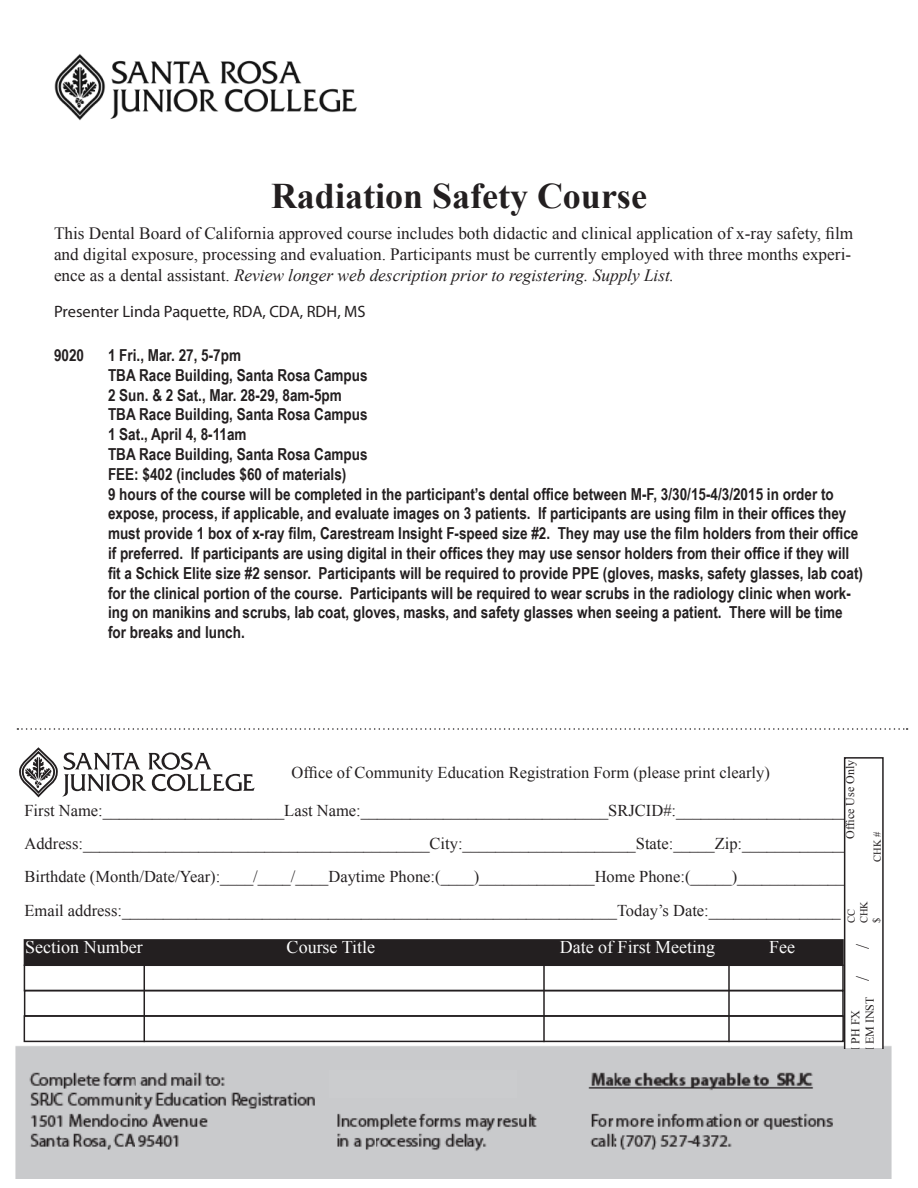
<style>
.page{position:relative;width:918px;height:1188px;background:#fff}
.page>*{position:absolute;margin:0;border:0;box-sizing:border-box;transform-origin:0 0}
.t1{font:600 45px "Avant Garde";color:#231f20}
.class_title{font:700 36px "Times New Roman";color:#231f20}
.t2{font:18px "Times New Roman";color:#fcfcfc}
.t3{font:18px "Times New Roman";color:#231f20}
.class_desc{font:17.25px/20.7px "Times New Roman";color:#231f20}
.class_details_2{font:700 16.5px/19.8px "Arial Narrow";color:#231f20}
.t4{font:16.5px/33.3px "Times New Roman";color:#231f20}
.class_presenter{font:16.5px "Myriad Pro";color:#231f20}
.class_details{font:700 16.5px "Arial Narrow";color:#231f20}
.t5{font:12px/14.4px "Times New Roman";color:#231f20}
.t6{font:10.5px/12.6px "Times New Roman";color:#231f20}
.s1{font-style:italic}
</style>
<div class="page">
<img style="left:54px;top:54px;width:303px;height:66px">
<svg style="left:17px;top:728px;width:891px;height:2px"></svg>
<img style="left:15px;top:1043px;width:877px;height:136px">
<div style="left:24px;top:940px;width:819px;height:25px;background:#231f20"></div>
<div style="left:24px;top:939px;width:820px;height:27px;border:2px solid #231f20"></div>
<div style="left:24px;top:965px;width:820px;height:26px;border:2px solid #231f20"></div>
<div style="left:24px;top:990px;width:820px;height:27px;border:2px solid #231f20"></div>
<hr style="left:543px;top:965px;width:2px;height:77px;background:#231f20">
<hr style="left:728px;top:965px;width:2px;height:77px;background:#231f20">
<hr style="left:144px;top:965px;width:1px;height:77px;background:#231f20">
<div style="left:24px;top:1015px;width:820px;height:27px;border:2px solid #231f20"></div>
<svg style="left:19px;top:747px;width:236px;height:51px"></svg>
<svg style="left:844px;top:757px;width:40px;height:291px"></svg>
<div style="left:329px;top:1070px;width:188px;height:27px;background:#cbccce"></div>
<p class="class_title" style="left:271px;top:171px;width:377px">Radiation Safety Course</p>
<p class="class_desc" style="left:54px;top:223px;width:801px">This Dental Board of California approved course includes both didactic and clinical application of x-ray safety, film and digital exposure, processing and evaluation. Participants must be currently employed with three months experi&shy;ence as a dental assistant. <span class="s1">Review longer web description prior to registering. Supply List.</span></p>
<p class="class_presenter" style="left:54px;top:302px;width:313px">Presenter Linda Paquette, RDA, CDA, RDH, MS</p>
<p class="class_details" style="left:54px;top:343px;width:32px">9020</p>
<p class="class_details" style="left:108px;top:343px;width:135px">1 Fri., Mar. 27, 5-7pm</p>
<p class="class_details_2" style="left:108px;top:364px;width:261px">TBA Race Building, Santa Rosa Campus</p>
<p class="class_details_2" style="left:108px;top:384px;width:235px">2 Sun. &amp; 2 Sat., Mar. 28-29, 8am-5pm</p>
<p class="class_details_2" style="left:108px;top:404px;width:261px">TBA Race Building, Santa Rosa Campus</p>
<p class="class_details_2" style="left:108px;top:424px;width:140px">1 Sat., April 4, 8-11am</p>
<p class="class_details_2" style="left:108px;top:443px;width:261px">TBA Race Building, Santa Rosa Campus</p>
<p class="class_details_2" style="left:108px;top:463px;width:240px">FEE: $402 (includes $60 of materials)</p>
<p class="class_details_2" style="left:108px;top:483px;width:757px">9 hours of the course will be completed in the participant’s dental office between M-F, 3/30/15-4/3/2015 in order to expose, process, if applicable, and evaluate images on 3 patients. If participants are using film in their offices they must provide 1 box of x-ray film, Carestream Insight F-speed size #2. They may use the film holders from their office if preferred. If participants are using digital in their offices they may use sensor holders from their office if they will fit a Schick Elite size #2 sensor. Participants will be required to provide PPE (gloves, masks, safety glasses, lab coat) for the clinical portion of the course. Participants will be required to wear scrubs in the radiology clinic when work&shy;ing on manikins and scrubs, lab coat, gloves, masks, and safety glasses when seeing a patient. There will be time for breaks and lunch.</p>
<p class="t1" style="left:24px;top:620px;width:296px">in the know!</p>
<p class="t5" style="left:843px;top:839px;width:80px;rotate:-90deg">Office Use Only</p>
<p class="t4" style="left:291px;top:756px;width:480px">Office of Community Education Registration Form (please print clearly)</p>
<p class="t4" style="left:24px;top:793px;width:827px">First Name:______________________Last Name:______________________________SRJCID#:_____________________ Address:__________________________________________City:_____________________State:_____Zip:_____________ Birthdate (Month/Date/Year):____/____/____Daytime Phone:(____)______________Home Phone:(_____)_____________ Email address:____________________________________________________________Today’s Date:________________</p>
<p class="t6" style="left:871px;top:862px;width:32px;rotate:-90deg">CHK #</p>
<p class="t6" style="left:845px;top:923px;width:24px;rotate:-90deg">CC<br>CHK $</p>
<p class="t2" style="left:25px;top:935px;width:119px">Section Number</p>
<p class="t2" style="left:287px;top:935px;width:90px">Course Title</p>
<p class="t2" style="left:560px;top:935px;width:157px">Date of First Meeting</p>
<p class="t2" style="left:769px;top:935px;width:27px">Fee</p>
<p class="t3" style="left:851px;top:949px;width:7px;rotate:-90deg">/</p>
<p class="t5" style="left:848px;top:1062px;width:88px;rotate:-90deg">WI PH FX<br>MI EM INST <sup>/</sup></p>
</div>
